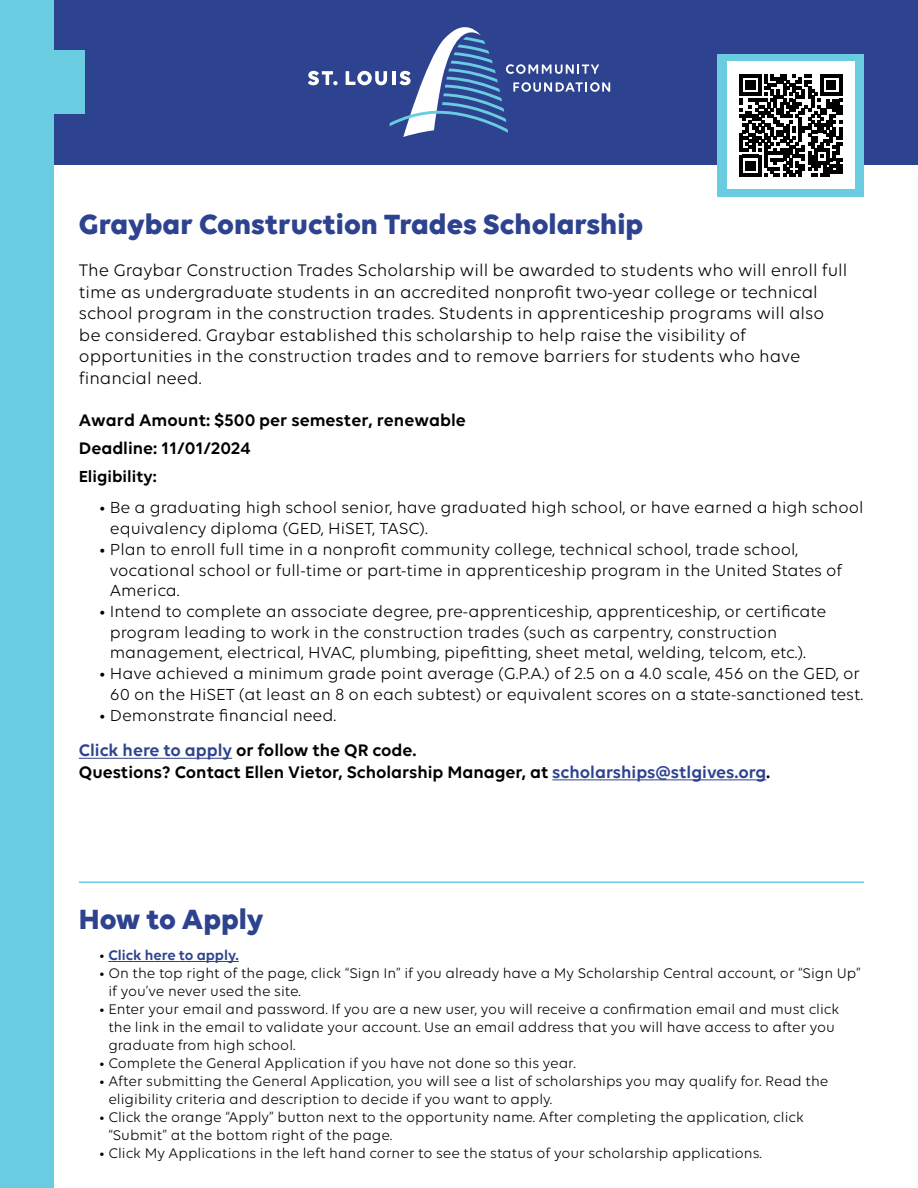
<style>
.page{position:relative;width:918px;height:1188px;background:#fff}
.page>*{position:absolute;margin:0;border:0;box-sizing:border-box;transform-origin:0 0}
.t1{font:700 30px "Volte";color:#2e438f}
.t2{font:18px/21.6px "Volte";color:#000}
.t3{font:600 18px/28.3px "Volte";color:#000}
.t4{font:17.25px/20.7px "Volte";color:#000}
.t5{font:600 17.25px "Volte";color:#000}
.t6{font:15px/18px "Volte";color:#000}
.t7{font:600 15px "Volte";color:#2e438f}
.s1{color:#2e438f}
.s2{font-weight:400;color:#000}
</style>
<div class="page">
<div style="left:54px;top:0;width:864px;height:164px;background:#2e438f"></div>
<svg style="left:308px;top:71px;width:30px;height:14px"></svg>
<svg style="left:346px;top:27px;width:264px;height:110px"></svg>
<hr style="left:79px;top:758px;width:153px;height:1px;background:#2e438f">
<hr style="left:552px;top:779px;width:214px;height:1px;background:#2e438f">
<div style="left:718px;top:54px;width:146px;height:143px;background:#6acce1"></div>
<div style="left:727px;top:62px;width:128px;height:127px;background:#fff"></div>
<svg style="left:740px;top:74px;width:102px;height:103px"></svg>
<div style="left:0;top:0;width:54px;height:1188px;background:#6acce1"></div>
<div style="left:52px;top:50px;width:33px;height:64px;background:#6acce1"></div>
<hr style="left:108px;top:961px;width:131px;height:1px;background:#2e438f">
<hr style="left:79px;top:881px;width:785px;height:2px;background:#6acce1">
<h1 class="t1" style="left:79px;top:206px;width:566px">Graybar Construction Trades Scholarship</h1>
<p class="t2" style="left:79px;top:259px;width:770px">The Graybar Construction Trades Scholarship will be awarded to students who will enroll full time as undergraduate students in an accredited nonprofit two-year college or technical school program in the construction trades. Students in apprenticeship programs will also be considered. Graybar established this scholarship to help raise the visibility of opportunities in the construction trades and to remove barriers for students who have financial need.</p>
<p class="t3" style="left:79px;top:405px;width:388px">Award Amount: $500 per semester, renewable<br>Deadline: 11/01/2024</p>
<p class="t5" style="left:79px;top:466px;width:79px">Eligibility:</p>
<p class="t4" style="left:110px;top:497px;width:755px;text-indent:-11px">• Be a graduating high school senior, have graduated high school, or have earned a high school equivalency diploma (GED, HiSET, TASC).</p>
<p class="t4" style="left:110px;top:539px;width:734px;text-indent:-11px">• Plan to enroll full time in a nonprofit community college, technical school, trade school, vocational school or full-time or part-time in apprenticeship program in the United States of<br>America.</p>
<p class="t4" style="left:110px;top:601px;width:718px;text-indent:-11px">• Intend to complete an associate degree, pre-apprenticeship, apprenticeship, or certificate program leading to work in the construction trades (such as carpentry, construction management, electrical, HVAC, plumbing, pipefitting, sheet metal, welding, telcom, etc.).</p>
<p class="t4" style="left:99px;top:663px;width:766px;text-align:right">• Have achieved a minimum grade point average (G.P.A.) of 2.5 on a 4.0 scale, 456 on the GED, or<br>60 on the HiSET (at least an 8 on each subtest) or equivalent scores on a state-sanctioned test.</p>
<p class="t4" style="left:99px;top:705px;width:239px">• Demonstrate financial need.</p>
<p class="t3" style="left:79px;top:739px;width:693px;line-height:21.6px"><span class="s1">Click here to apply</span> or follow the QR code.<br>Questions? Contact Ellen Vietor, Scholarship Manager, at <span class="s1">scholarships@stlgives.org</span>.</p>
<h1 class="t1" style="left:79px;top:901px;width:186px">How to Apply</h1>
<p class="t7" style="left:99px;top:946px;width:141px"><span class="s2">•</span> Click here to apply.</p>
<p class="t6" style="left:108px;top:964px;width:754px;text-indent:-9px">• On the top right of the page, click “Sign In” if you already have a My Scholarship Central account, or “Sign Up” if you’ve never used the site.</p>
<p class="t6" style="left:108px;top:1000px;width:732px;text-indent:-9px">• Enter your email and password. If you are a new user, you will receive a confirmation email and must click the link in the email to validate your account. Use an email address that you will have access to after you graduate from high school.</p>
<p class="t6" style="left:99px;top:1054px;width:478px">• Complete the General Application if you have not done so this year.</p>
<p class="t6" style="left:108px;top:1072px;width:722px;text-indent:-9px">• After submitting the General Application, you will see a list of scholarships you may qualify for. Read the eligibility criteria and description to decide if you want to apply.</p>
<p class="t6" style="left:108px;top:1108px;width:697px;text-indent:-9px">• Click the orange “Apply” button next to the opportunity name. After completing the application, click “Submit” at the bottom right of the page.</p>
<p class="t6" style="left:99px;top:1144px;width:664px">• Click My Applications in the left hand corner to see the status of your scholarship applications.</p>
</div>
